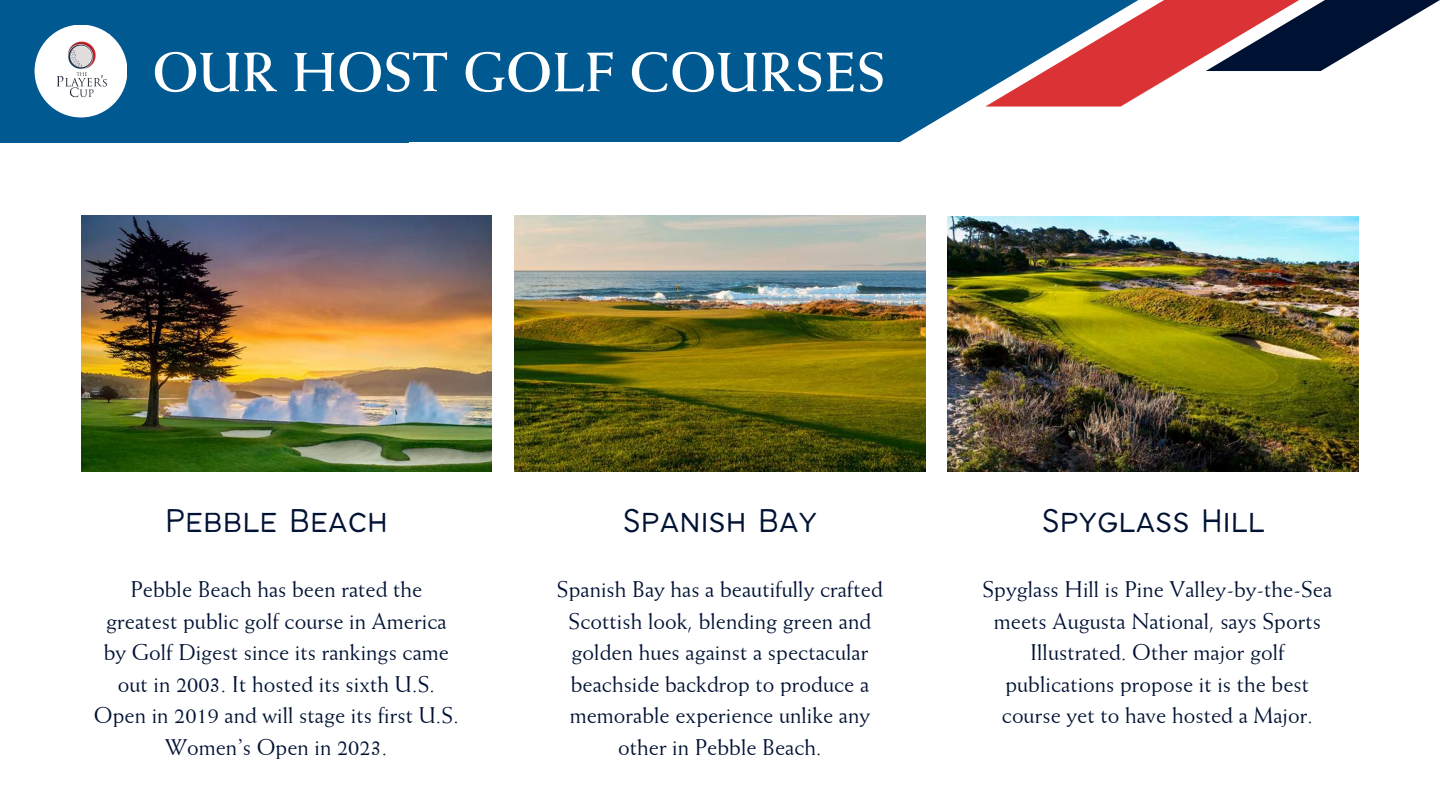
<style>
.page{position:relative;width:1440px;height:810px;background:#fff}
.page>*{position:absolute;margin:0;border:0;box-sizing:border-box;transform-origin:0 0}
.t1{font:700 56px "Weiss BT";color:#fff}
.t2{font:300 36.2px "Bantayog";color:#001233}
.t3{font:23px/31.5px "Weiss BT";color:#001233;text-align:center}
</style>
<div class="page">
<img style="left:81px;top:215px;width:411px;height:257px">
<img style="left:514px;top:215px;width:411px;height:257px">
<img style="left:948px;top:216px;width:411px;height:256px">
<div style="left:409px;top:0;width:576px;height:142px;background:#005991"></div>
<svg style="left:985px;top:0;width:455px;height:107px"></svg>
<div style="left:0;top:0;width:409px;height:142px;background:#005991"></div>
<div style="left:35px;top:25px;width:92px;height:92px;background:#fff;border-radius:50%"></div>
<img style="left:56px;top:41px;width:51px;height:57px">
<h1 class="t1" style="left:152px;top:37px;width:735px">OUR HOST GOLF COURSES</h1>
<h2 class="t2" style="left:165px;top:506px;width:224px">Pebble Beach</h2>
<h2 class="t2" style="left:1042px;top:506px;width:225px">Spyglass Hill</h2>
<h2 class="t2" style="left:623px;top:506px;width:196px">Spanish Bay</h2>
<p class="t3" style="left:94px;top:573px;width:366px">Pebble Beach has been rated the greatest public golf course in America by Golf Digest since its rankings came out in 2003. It hosted its sixth U.S.<br>Open in 2019 and will stage its first U.S.<br>Women’s Open in 2023.</p>
<p class="t3" style="left:557px;top:573px;width:327px">Spanish Bay has a beautifully crafted<br>Scottish look, blending green and golden hues against a spectacular beachside backdrop to produce a memorable experience unlike any other in Pebble Beach.</p>
<p class="t3" style="left:982px;top:573px;width:351px">Spyglass Hill is Pine Valley-by-the-Sea meets Augusta National, says Sports Illustrated. Other major golf publications propose it is the best course yet to have hosted a Major.</p>
</div>
